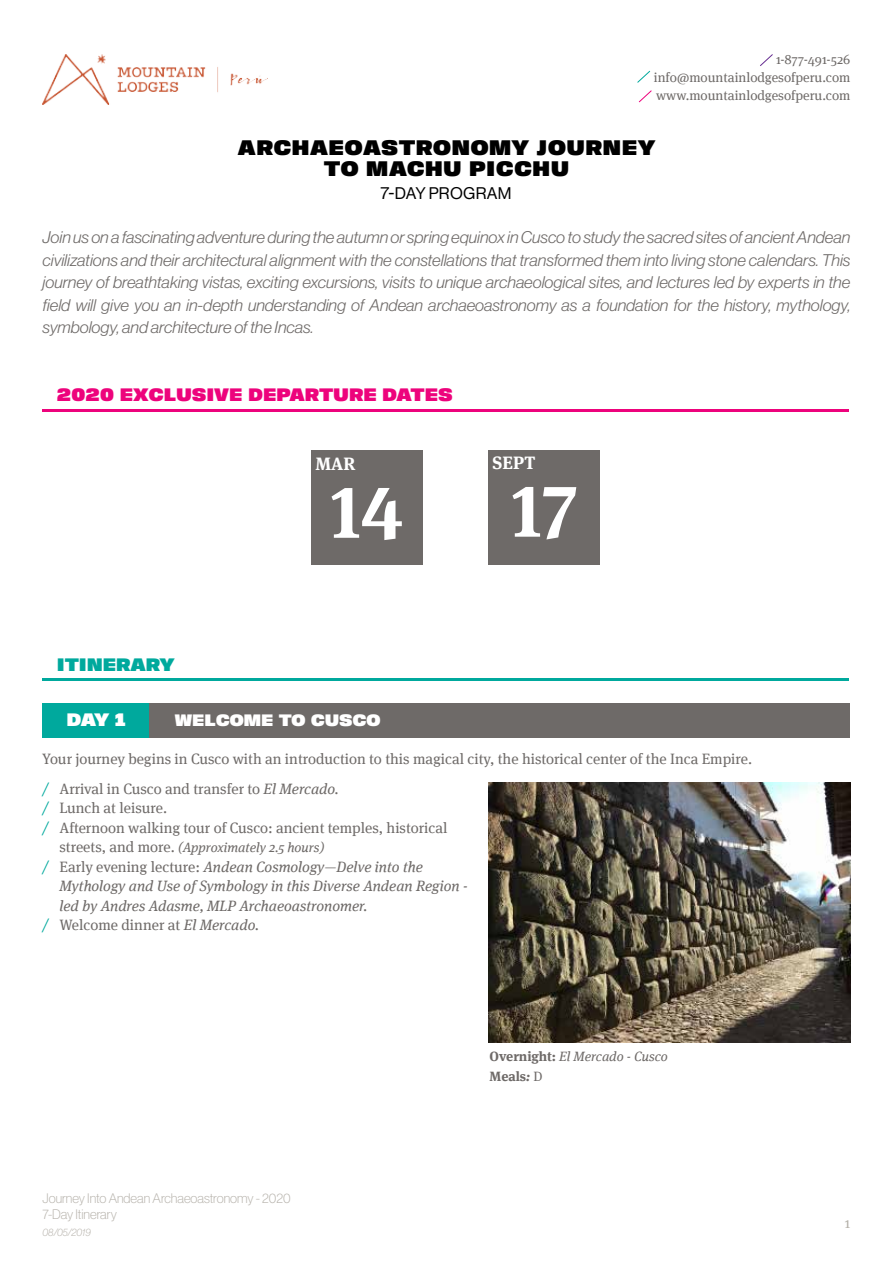
<style>
.page{position:relative;width:893px;height:1263px;background:#fff}
.page>*{position:absolute;margin:0;border:0;box-sizing:border-box;transform-origin:0 0}
.t1{font:700 75px "Meta Serif Lf";color:#fff}
.t2{font:21px/21.6px "ATC Duel V8";letter-spacing:.025em;color:#000;text-align:center}
.t3{font:18px "ATC Duel V8";color:#ed037c}
.t4{font:18px "ATC Duel V8";color:#00a99d}
.t5{font:700 18px "Meta Serif Lf";color:#fff}
.t6{font:18px "ATC Duel V8";color:#fff}
.t7{font:italic 300 16.5px/22.5px "Haas Grot Disp 46";color:#6e6a68;text-align:justify;scale:1.05 1}
.t8{font:16.5px "ATC Duel V8";color:#fff}
.t9{font:16.5px "Haas Grot Disp 55 Roman";letter-spacing:.015em;color:#000}
.t10{font:15px/19.5px "Meta Serif";color:#6e6a68}
.t11{font:italic 15px "Meta Serif";color:#6e6a68}
.t12{font:15px "Meta Serif";color:#b6b2ab}
.t13{font:13.5px/18px "Meta Serif";color:#6e6a68;text-align:justify}
.t14{font:100 13.5px/16.5px "Haas Grot Disp 35";color:#b6b2ab}
.t15{font:italic 13.5px "Meta Serif";color:#6e6a68}
.t16{font:italic 13.5px "Meta Serif Lf";color:#6e6a68}
.t17{font:700 13.5px "Meta Serif";color:#6e6a68}
.t18{font:italic 100 10.5px "Haas Grot Disp 36";color:#b6b2ab}
.s1{font-style:italic;color:#00a99d}
.s2{font-style:italic}
.s3{font-style:normal;font-size:15px}
.s4{color:#00a99d}
.s5{font-style:normal}
.s6{font-family:"Meta Serif";font-weight:700;font-style:normal}
.s7{font-family:"Meta Serif Lf";font-style:italic}
.s8{font-weight:400}
</style>
<div class="page">
<img style="left:42px;top:54px;width:225px;height:50px">
<svg style="left:760px;top:54px;width:13px;height:12px"></svg>
<svg style="left:637px;top:70px;width:14px;height:13px"></svg>
<svg style="left:638px;top:90px;width:14px;height:13px"></svg>
<hr style="left:42px;top:409px;width:806px;height:2px;background:#ed037c">
<div style="left:311px;top:450px;width:112px;height:115px;background:#6e6a68"></div>
<div style="left:488px;top:450px;width:112px;height:115px;background:#6e6a68"></div>
<div style="left:43px;top:703px;width:807px;height:34px;background:#6e6a68"></div>
<div style="left:42px;top:703px;width:107px;height:34px;background:#00a99d"></div>
<hr style="left:42px;top:678px;width:806px;height:2px;background:#00a99d">
<img style="left:489px;top:783px;width:361px;height:259px">
<p class="t13" style="left:654px;top:50px;width:198px;text-indent:122px">1-877-491-526 info@mountainlodgesofperu.com www.mountainlodgesofperu.com</p>
<p class="t2" style="left:238px;top:137px;width:419px">ARCHAEOASTRONOMY JOURNEY<br>TO MACHU PICCHU</p>
<p class="t9" style="left:380px;top:184px;width:132px">7-DAY PROGRAM</p>
<p class="t7" style="left:43px;top:226px;width:771px">Join us on a fascinating adventure during the autumn or spring equinox in Cusco to study the sacred sites of ancient Andean civilizations and their architectural alignment with the constellations that transformed them into living stone calendars. This journey of breathtaking vistas, exciting excursions, visits to unique archaeological sites, and lectures led by experts in the field will give you an in-depth understanding of Andean archaeoastronomy as a foundation for the history, mythology, symbology, and architecture of the Incas.</p>
<p class="t3" style="left:57px;top:384px;width:397px">2020 EXCLUSIVE DEPARTURE DATES</p>
<p class="t5" style="left:315px;top:453px;width:41px">MAR</p>
<h1 class="t1" style="left:330px;top:466px;width:76px">14</h1>
<p class="t5" style="left:493px;top:452px;width:44px">SEPT</p>
<h1 class="t1" style="left:511px;top:465px;width:69px">17</h1>
<p class="t4" style="left:57px;top:654px;width:119px">ITINERARY</p>
<p class="t6" style="left:66px;top:709px;width:61px">DAY 1</p>
<p class="t8" style="left:174px;top:710px;width:208px">WELCOME TO CUSCO</p>
<p class="t10" style="left:42px;top:749px;width:712px">Your journey begins in Cusco with an introduction to this magical city, the historical center of the Inca Empire.</p>
<p class="t10" style="left:42px;top:779px;width:407px"><span class="s1">/</span> Arrival in Cusco and transfer to <span class="s2">El Mercado.<br></span><span class="s1">/</span> Lunch at leisure.<br><span class="s1">/</span> Afternoon walking tour of Cusco: ancient temples, historical</p>
<p class="t15" style="left:59px;top:840px;width:267px"><span class="s3">streets, and more.</span> (Approximately 2.5 hours)</p>
<p class="t11" style="left:42px;top:858px;width:382px"><span class="s4">/</span> <span class="s5">Early evening lecture:</span> Andean Cosmology—Delve into the</p>
<p class="t11" style="left:59px;top:877px;width:410px">Mythology and Use of Symbology in this Diverse Andean Region -</p>
<p class="t11" style="left:59px;top:897px;width:309px">led by Andres Adasme, MLP Archaeoastronomer.</p>
<p class="t10" style="left:42px;top:915px;width:218px"><span class="s1">/</span> Welcome dinner at <span class="s2">El Mercado.</span></p>
<p class="t14" style="left:43px;top:1190px;width:250px">Journey Into Andean Archaeoastronomy - 2020<br>7-Day Itinerary</p>
<p class="t18" style="left:43px;top:1226px;width:50px">08/05/2019</p>
<p class="t16" style="left:490px;top:1049px;width:180px"><span class="s6">Overnight:</span> El Mercado - Cusco</p>
<p class="t17" style="left:490px;top:1068px;width:54px">Meals<span class="s7">:</span> <span class="s8">D</span></p>
<p class="t12" style="left:844px;top:1214px;width:8px">1</p>
</div>
